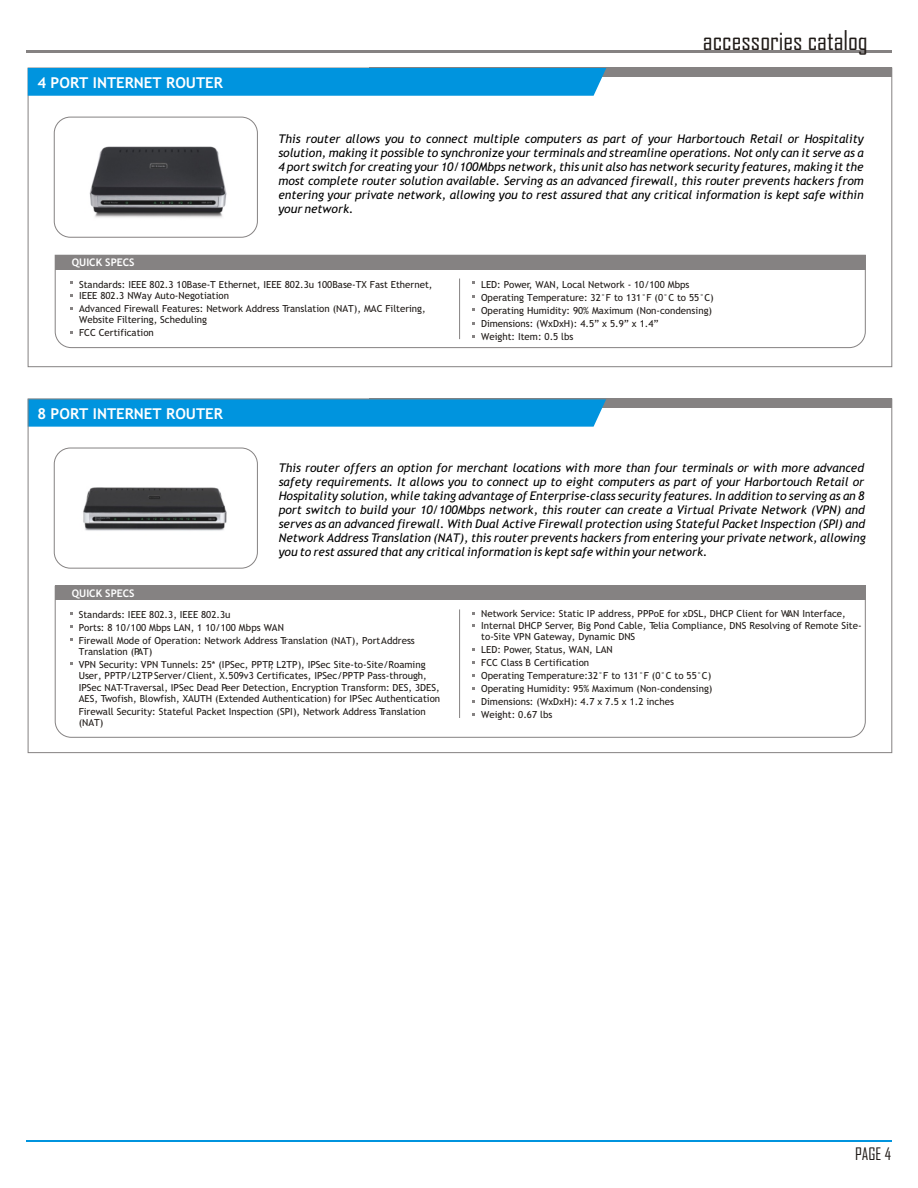
<style>
.page{position:relative;width:918px;height:1188px;background:#fff}
.page>*{position:absolute;margin:0;border:0;box-sizing:border-box;transform-origin:0 0}
.t1{font:26.1px "Agency FB";color:#1f1a17}
.t2{font:16.5px "Agency FB";color:#1f1a17}
.t3{font:700 15px "Trebuchet MS";color:#fff}
.t4{font:italic 12px/14px "Trebuchet MS";color:#000;text-align:justify}
.t5{font:700 10.5px "Trebuchet MS";color:#fff}
.t6{font:9.75px/13px "Trebuchet MS";color:#1f1a17}
</style>
<div class="page">
<div style="left:369px;top:399px;width:523px;height:9px;background:#858282"></div>
<div style="left:369px;top:68px;width:523px;height:9px;background:#858282"></div>
<div style="left:28px;top:68px;width:578px;height:28px;background:#0094de"></div>
<div style="left:54px;top:117px;width:204px;height:120px;border:1px solid #858282;border-radius:16px"></div>
<hr style="left:27px;top:1140px;width:865px;height:1px;background:#0094de">
<hr style="left:27px;top:50px;width:865px;height:3px;background:#858282">
<svg style="left:55px;top:269px;width:811px;height:79px"></svg>
<div style="left:55px;top:255px;width:811px;height:14px;background:#858282"></div>
<div style="left:30px;top:401px;width:576px;height:26px;background:#0094de"></div>
<div style="left:54px;top:448px;width:204px;height:120px;border:1px solid #858282;border-radius:16px"></div>
<svg style="left:55px;top:600px;width:811px;height:138px"></svg>
<div style="left:55px;top:586px;width:811px;height:14px;background:#858282"></div>
<img style="left:89px;top:146px;width:138px;height:72px">
<img style="left:83px;top:487px;width:144px;height:44px">
<h3 class="t3" style="left:37px;top:77px;width:187px">4 PORT INTERNET ROUTER</h3>
<p class="t5" style="left:72px;top:259px;width:64px">QUICK SPECS</p>
<h1 class="t1" style="left:703px;top:30px;width:166px">accessories catalog</h1>
<p class="t4" style="left:278px;top:133px;width:587px">This router allows you to connect multiple computers as part of your Harbortouch Retail or Hospitality solution, making it possible to synchronize your terminals and streamline operations. Not only can it serve as a 4 port switch for creating your 10/100Mbps network, this unit also has network security features, making it the most complete router solution available. Serving as an advanced firewall, this router prevents hackers from entering your private network, allowing you to rest assured that any critical information is kept safe within your network.</p>
<p class="t6" style="left:79px;top:279px;width:355px;line-height:11.2px">Standards: IEEE 802.3 10Base-T Ethernet, IEEE 802.3u 100Base-TX Fast Ethernet,<br>IEEE 802.3 NWay Auto-Negotiation</p>
<p class="t6" style="left:79px;top:304px;width:348px;line-height:11.2px">Advanced Firewall Features: Network Address Translation (NAT), MAC Filtering,<br>Website Filtering, Scheduling</p>
<p class="t6" style="left:79px;top:327px;width:76px">FCC Certification</p>
<h3 class="t3" style="left:37px;top:408px;width:187px">8 PORT INTERNET ROUTER</h3>
<p class="t6" style="left:481px;top:278px;width:234px">LED: Power, WAN, Local Network - 10/100 Mbps Operating Temperature: 32°F to 131°F (0°C to 55°C)<br>Operating Humidity: 90% Maximum (Non-condensing)<br>Dimensions: (WxDxH): 4.5” x 5.9” x 1.4”<br>Weight: Item: 0.5 lbs</p>
<p class="t5" style="left:72px;top:590px;width:64px">QUICK SPECS</p>
<p class="t4" style="left:279px;top:462px;width:589px;text-align:left">This router offers an option for merchant locations with more than four terminals or with more advanced safety requirements. It allows you to connect up to eight computers as part of your Harbortouch Retail or Hospitality solution, while taking advantage of Enterprise-class security features. In addition to serving as an 8 port switch to build your 10/100Mbps network, this router can create a Virtual Private Network (VPN) and serves as an advanced firewall. With Dual Active Firewall protection using Stateful Packet Inspection (SPI) and Network Address Translation (NAT), this router prevents hackers from entering your private network, allowing you to rest assured that any critical information is kept safe within your network.</p>
<p class="t6" style="left:79px;top:608px;width:338px">Standards: IEEE 802.3, IEEE 802.3u<br>Ports: 8 10/100 Mbps LAN, 1 10/100 Mbps WAN<br>Firewall Mode of Operation: Network Address Translation (NAT), Port Address</p>
<p class="t6" style="left:79px;top:646px;width:348px">Translation (PAT)<br>VPN Security: VPN Tunnels: 25* (IPSec, PPTP, L2TP), IPSec Site-to-Site/Roaming</p>
<p class="t6" style="left:79px;top:671px;width:363px;line-height:11.2px">User, PPTP/L2TP Server/Client, X.509v3 Certificates, IPSec/PPTP Pass-through,<br>IPSec NAT-Traversal, IPSec Dead Peer Detection, Encryption Transform: DES, 3DES,<br>AES, Twofish, Blowfish, XAUTH (Extended Authentication) for IPSec Authentication</p>
<p class="t6" style="left:79px;top:707px;width:349px;line-height:11.2px">Firewall Security: Stateful Packet Inspection (SPI), Network Address Translation (NAT)</p>
<p class="t6" style="left:481px;top:609px;width:382px;line-height:11.2px">Network Service: Static IP address, PPPoE for xDSL, DHCP Client for WAN Interface,<br>Internal DHCP Server, Big Pond Cable, Telia Compliance, DNS Resolving of Remote Site&shy;to-Site VPN Gateway, Dynamic DNS</p>
<p class="t6" style="left:481px;top:644px;width:233px">LED: Power, Status, WAN, LAN<br>FCC Class B Certification<br>Operating Temperature:32°F to 131°F (0°C to 55°C)<br>Operating Humidity: 95% Maximum (Non-condensing)<br>Dimensions: (WxDxH): 4.7 x 7.5 x 1.2 inches<br>Weight: 0.67 lbs</p>
<h2 class="t2" style="left:855px;top:1148px;width:37px">PAGE 4</h2>
</div>
